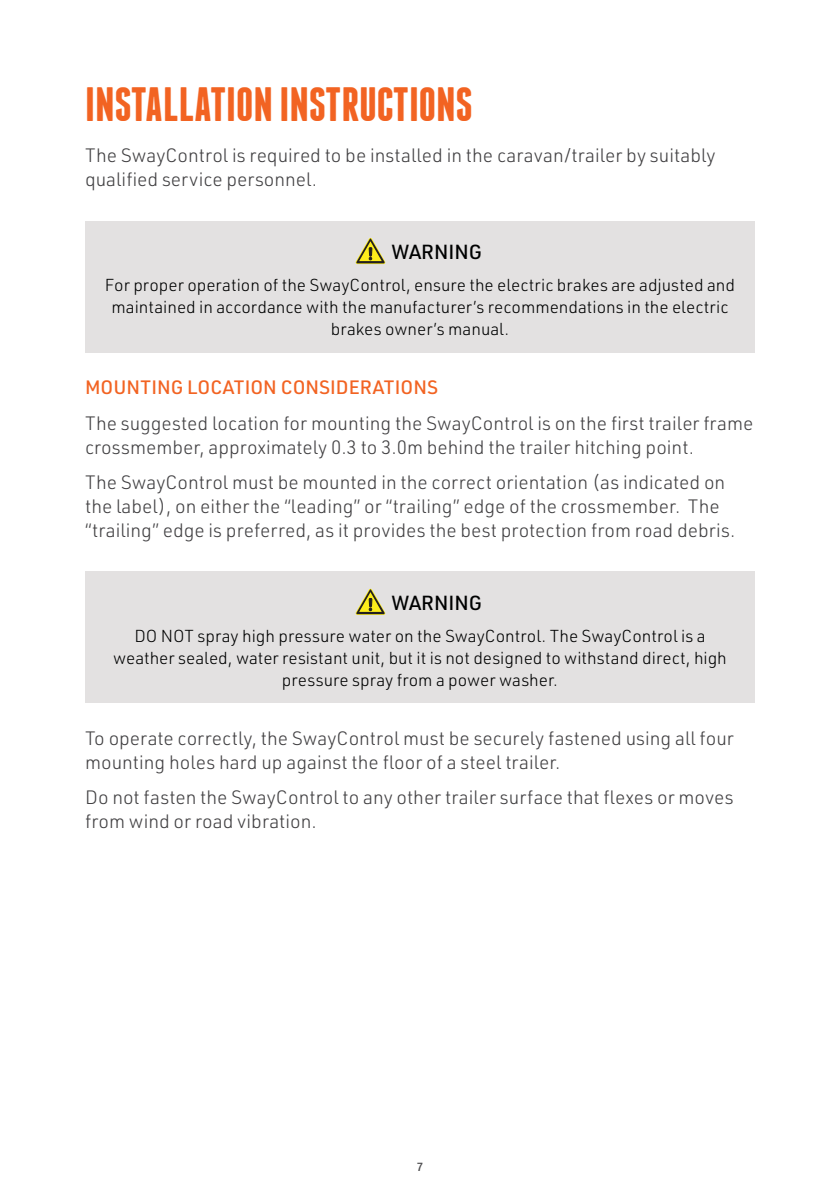
<style>
.page{position:relative;width:840px;height:1191px;background:#fff}
.page>*{position:absolute;margin:0;border:0;box-sizing:border-box;transform-origin:0 0}
.t1{font:700 48px "Franchise";color:#f26322}
.t2{font:500 20px "URWDIN";color:#000101}
.t3{font:300 19px/24px "URWDIN";color:#414042}
.t4{font:500 19px "URWDIN";color:#f26322}
.t5{font:300 17px/22px "URWDIN";color:#000101;text-align:center}
.t6{font:500 condensed 12px "Helvetica Neue LT";color:#4d4d4f}
</style>
<div class="page">
<div style="left:85px;top:221px;width:669px;height:131px;background:#e3e1e1"></div>
<svg style="left:355px;top:238px;width:30px;height:26px"></svg>
<div style="left:368px;top:247px;width:4px;height:10px;border:1px solid #231f20"></div>
<div style="left:85px;top:571px;width:669px;height:132px;background:#e3e1e1"></div>
<svg style="left:355px;top:588px;width:30px;height:27px"></svg>
<h1 class="t1" style="left:85px;top:82px;width:389px">INSTALLATION INSTRUCTIONS</h1>
<p class="t3" style="left:85px;top:143px;width:631px">The SwayControl is required to be installed in the caravan/trailer by suitably qualified service personnel.</p>
<p class="t2" style="left:391px;top:238px;width:92px">WARNING</p>
<p class="t5" style="left:105px;top:274px;width:631px">For proper operation of the SwayControl, ensure the electric brakes are adjusted and maintained in accordance with the manufacturer’s recommendations in the electric brakes owner’s manual.</p>
<p class="t4" style="left:85px;top:375px;width:354px">MOUNTING LOCATION CONSIDERATIONS</p>
<p class="t3" style="left:85px;top:410px;width:669px">The suggested location for mounting the SwayControl is on the first trailer frame crossmember, approximately 0.3 to 3.0m behind the trailer hitching point.</p>
<p class="t3" style="left:85px;top:469px;width:651px">The SwayControl must be mounted in the correct orientation (as indicated on the label), on either the “leading” or “trailing” edge of the crossmember. The “trailing” edge is preferred, as it provides the best protection from road debris.</p>
<p class="t2" style="left:391px;top:589px;width:92px">WARNING</p>
<p class="t5" style="left:113px;top:624px;width:615px">DO NOT spray high pressure water on the SwayControl. The SwayControl is a weather sealed, water resistant unit, but it is not designed to withstand direct, high pressure spray from a power washer.</p>
<p class="t3" style="left:85px;top:725px;width:650px">To operate correctly, the SwayControl must be securely fastened using all four mounting holes hard up against the floor of a steel trailer.</p>
<p class="t3" style="left:85px;top:785px;width:649px">Do not fasten the SwayControl to any other trailer surface that flexes or moves from wind or road vibration.</p>
<p class="t6" style="left:417px;top:1159px;width:7px">7</p>
</div>
